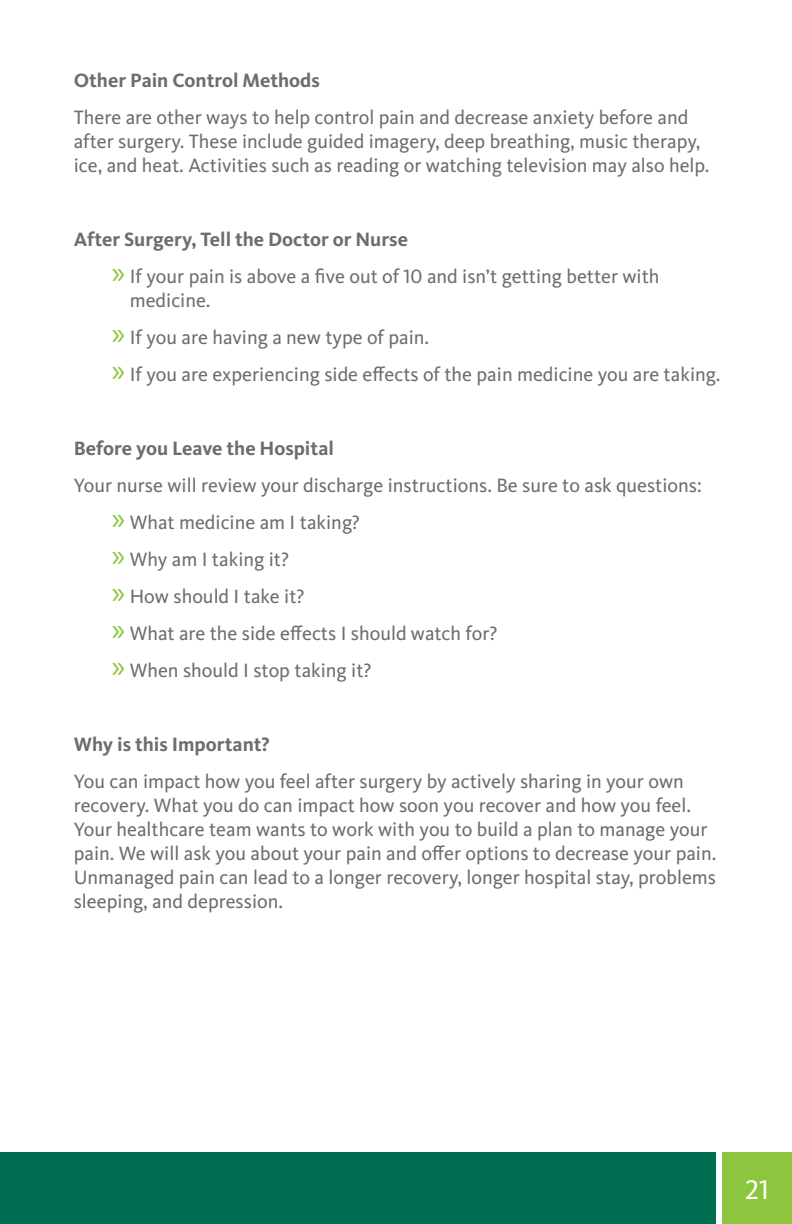
<style>
.page{position:relative;width:792px;height:1224px;background:#fff}
.page>*{position:absolute;margin:0;border:0;box-sizing:border-box;transform-origin:0 0}
.t1{font:28px "Kievit Pro";color:#fff}
.Text{font:20px/24px "Kievit Pro";color:#6c6d70}
.Text-2{font:700 20px "Kievit Pro";color:#6c6d70}
.s1{font-family:"Myriad Pro";font-size:32px;color:#8bc63e}
</style>
<div class="page">
<div style="left:0;top:1152px;width:719px;height:72px;background:#006e51"></div>
<div style="left:719px;top:1152px;width:73px;height:72px;background:#8bc63e"></div>
<div style="left:716px;top:1152px;width:6px;height:72px;background:#fff"></div>
<p class="Text-2" style="left:74px;top:69px;width:248px">Other Pain Control Methods</p>
<p class="Text" style="left:74px;top:105px;width:637px">There are other ways to help control pain and decrease anxiety before and after surgery. These include guided imagery, deep breathing, music therapy, ice, and heat. Activities such as reading or watching television may also help.</p>
<p class="Text-2" style="left:74px;top:227px;width:336px">After Surgery, Tell the Doctor or Nurse</p>
<p class="Text" style="left:130px;top:264px;width:531px;text-indent:-18px"><span class="s1">»</span> If your pain is above a five out of 10 and isn’t getting better with medicine.</p>
<p class="Text" style="left:112px;top:325px;width:319px"><span class="s1">»</span> If you are having a new type of pain.</p>
<p class="Text" style="left:112px;top:362px;width:610px"><span class="s1">»</span> If you are experiencing side effects of the pain medicine you are taking.</p>
<p class="Text-2" style="left:74px;top:436px;width:262px">Before you Leave the Hospital</p>
<p class="Text" style="left:74px;top:473px;width:630px">Your nurse will review your discharge instructions. Be sure to ask questions:</p>
<p class="Text" style="left:112px;top:510px;width:250px"><span class="s1">»</span> What medicine am I taking?</p>
<p class="Text" style="left:112px;top:547px;width:179px"><span class="s1">»</span> Why am I taking it?</p>
<p class="Text" style="left:112px;top:584px;width:194px"><span class="s1">»</span> How should I take it?</p>
<p class="Text" style="left:112px;top:621px;width:387px"><span class="s1">»</span> What are the side effects I should watch for?</p>
<p class="Text" style="left:112px;top:658px;width:261px"><span class="s1">»</span> When should I stop taking it?</p>
<p class="Text-2" style="left:74px;top:732px;width:198px">Why is this Important?</p>
<p class="Text" style="left:74px;top:769px;width:644px">You can impact how you feel after surgery by actively sharing in your own recovery. What you do can impact how soon you recover and how you feel.<br>Your healthcare team wants to work with you to build a plan to manage your pain. We will ask you about your pain and offer options to decrease your pain.<br>Unmanaged pain can lead to a longer recovery, longer hospital stay, problems sleeping, and depression.</p>
<h1 class="t1" style="left:745px;top:1172px;width:25px">21</h1>
</div>
